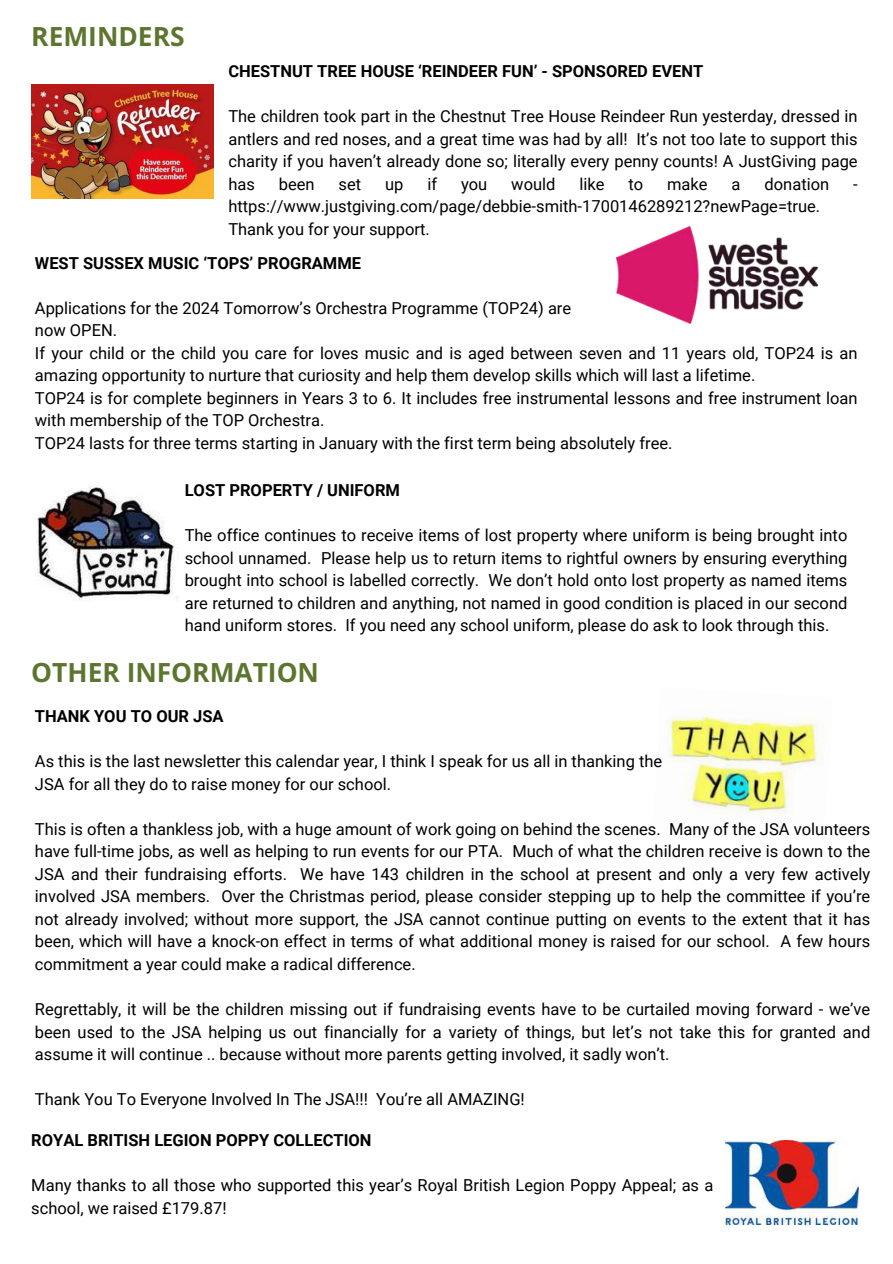
<style>
.page{position:relative;width:893px;height:1264px;background:#fff}
.page>*{position:absolute;margin:0;border:0;box-sizing:border-box;transform-origin:0 0}
.t1{font:700 26.4px "Open Sans";color:#5d762f}
.t2{font:16.5px/22.5px "Roboto";color:#000}
.t3{font:700 16.5px "Roboto";color:#000}
</style>
<div class="page">
<img style="left:31px;top:85px;width:182px;height:114px">
<img style="left:616px;top:227px;width:201px;height:97px">
<img style="left:667px;top:715px;width:157px;height:102px">
<img style="left:725px;top:1140px;width:133px;height:84px">
<img style="left:35px;top:486px;width:143px;height:113px">
<h1 class="t1" style="left:31px;top:17px;width:155px">REMINDERS</h1>
<p class="t3" style="left:228px;top:60px;width:476px">CHESTNUT TREE HOUSE ‘REINDEER FUN’ - SPONSORED EVENT</p>
<p class="t2" style="left:228px;top:104px;width:630px;text-align:justify">The children took part in the Chestnut Tree House Reindeer Run yesterday, dressed in antlers and red noses, and a great time was had by all! It’s not too late to support this charity if you haven’t already done so; literally every penny counts! A JustGiving page has</p>
<p class="t2" style="left:279px;top:172px;width:37px">been</p>
<p class="t2" style="left:338px;top:172px;width:24px">set</p>
<p class="t2" style="left:385px;top:172px;width:20px">up</p>
<p class="t2" style="left:427px;top:172px;width:11px">if</p>
<p class="t2" style="left:461px;top:172px;width:28px">you</p>
<p class="t2" style="left:511px;top:172px;width:46px">would</p>
<p class="t2" style="left:579px;top:172px;width:27px">like</p>
<p class="t2" style="left:628px;top:172px;width:16px">to</p>
<p class="t2" style="left:667px;top:172px;width:42px">make</p>
<p class="t2" style="left:731px;top:172px;width:10px">a</p>
<p class="t2" style="left:764px;top:172px;width:66px">donation</p>
<p class="t2" style="left:853px;top:172px;width:6px">-</p>
<p class="t2" style="left:228px;top:194px;width:593px">https://www.justgiving.com/page/debbie-smith-1700146289212?newPage=true.<br>Thank you for your support.</p>
<p class="t3" style="left:35px;top:251px;width:328px">WEST SUSSEX MUSIC ‘TOPS’ PROGRAMME</p>
<p class="t2" style="left:35px;top:296px;width:824px">Applications for the 2024 Tomorrow’s Orchestra Programme (TOP24) are<br>now OPEN.<br>If your child or the child you care for loves music and is aged between seven and 11 years old, TOP24 is an amazing opportunity to nurture that curiosity and help them develop skills which will last a lifetime.<br>TOP24 is for complete beginners in Years 3 to 6. It includes free instrumental lessons and free instrument loan with membership of the TOP Orchestra.<br>TOP24 lasts for three terms starting in January with the first term being absolutely free.</p>
<p class="t3" style="left:185px;top:479px;width:217px">LOST PROPERTY / UNIFORM</p>
<p class="t2" style="left:185px;top:523px;width:664px;text-align:justify">The office continues to receive items of lost property where uniform is being brought into school unnamed. Please help us to return items to rightful owners by ensuring everything brought into school is labelled correctly. We don’t hold onto lost property as named items are returned to children and anything, not named in good condition is placed in our second hand uniform stores. If you need any school uniform, please do ask to look through this.</p>
<h1 class="t1" style="left:31px;top:653px;width:289px">OTHER INFORMATION</h1>
<p class="t3" style="left:35px;top:705px;width:190px">THANK YOU TO OUR JSA</p>
<p class="t2" style="left:35px;top:749px;width:628px">As this is the last newsletter this calendar year, I think I speak for us all in thanking the<br>JSA for all they do to raise money for our school.</p>
<p class="t2" style="left:35px;top:817px;width:836px;text-align:justify">This is often a thankless job, with a huge amount of work going on behind the scenes. Many of the JSA volunteers have full-time jobs, as well as helping to run events for our PTA. Much of what the children receive is down to the JSA and their fundraising efforts. We have 143 children in the school at present and only a very few actively involved JSA members. Over the Christmas period, please consider stepping up to help the committee if you’re not already involved; without more support, the JSA cannot continue putting on events to the extent that it has been, which will have a knock-on effect in terms of what additional money is raised for our school. A few hours commitment a year could make a radical difference.</p>
<p class="t2" style="left:35px;top:997px;width:836px;text-align:justify">Regrettably, it will be the children missing out if fundraising events have to be curtailed moving forward - we’ve been used to the JSA helping us out financially for a variety of things, but let’s not take this for granted and assume it will continue .. because without more parents getting involved, it sadly won’t.</p>
<p class="t2" style="left:35px;top:1087px;width:491px">Thank You To Everyone Involved In The JSA!!! You’re all AMAZING!</p>
<p class="t3" style="left:31px;top:1128px;width:342px">ROYAL BRITISH LEGION POPPY COLLECTION</p>
<p class="t2" style="left:31px;top:1173px;width:683px">Many thanks to all those who supported this year’s Royal British Legion Poppy Appeal; as a school, we raised £179.87!</p>
</div>
